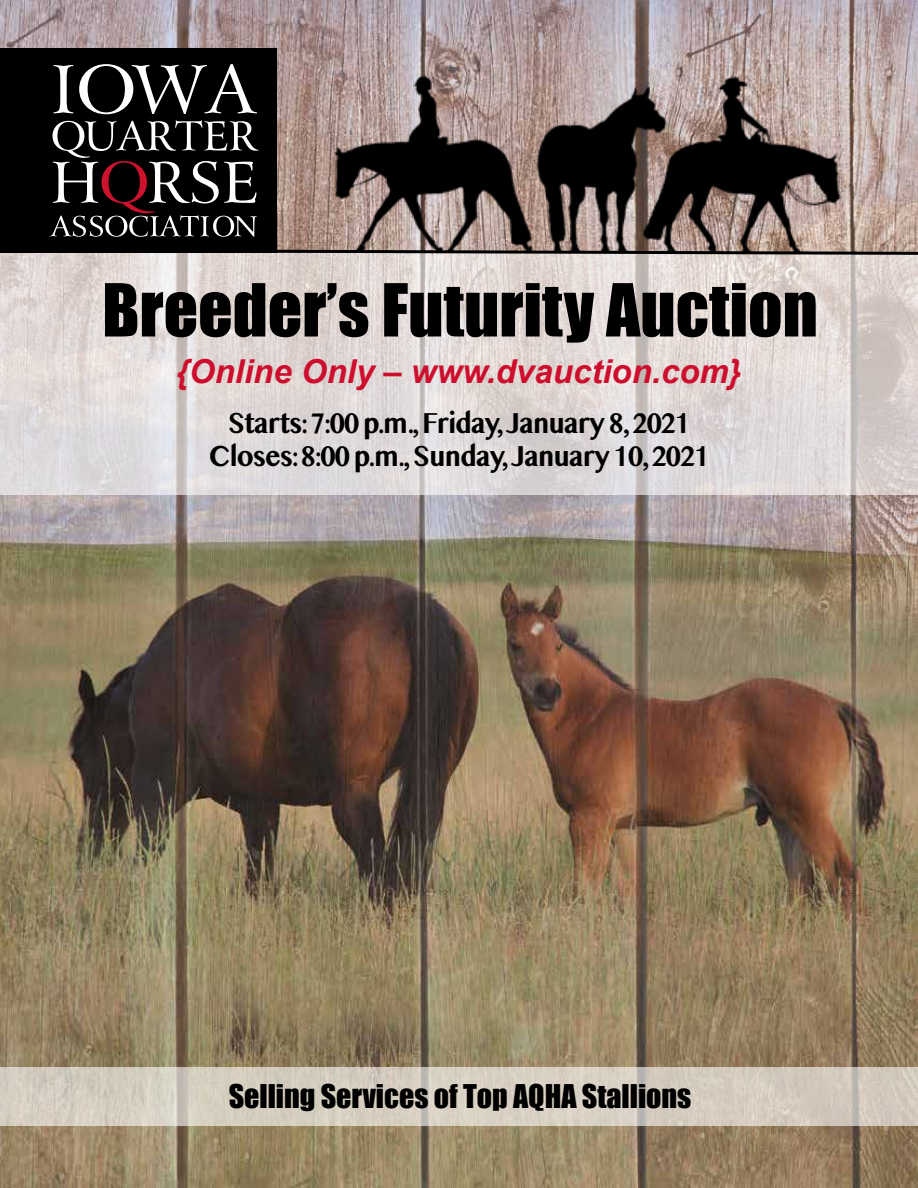
<style>
.page{position:relative;width:918px;height:1188px;background:#fff}
.page>*{position:absolute;margin:0;border:0;box-sizing:border-box;transform-origin:0 0}
.t1{font:67.5px "Impact";color:#000}
.t2{font:italic 700 33px "Arial";color:#ce0e2d}
.t3{font:700 30px/33px "Lao MN";letter-spacing:-.03em;color:#000;text-align:center;scale:.9 1}
.t4{font:30px "Impact";color:#000}
</style>
<div class="page">
<img style="left:0;top:0;width:918px;height:1188px">
<svg style="left:0;top:1067px;width:918px;height:59px;background:#d5ccbf"></svg>
<svg style="left:0;top:253px;width:918px;height:242px;background:#dfd7d6"></svg>
<div style="left:0;top:48px;width:276px;height:205px;background:#000"></div>
<svg style="left:54px;top:65px;width:19px;height:48px"></svg>
<svg style="left:50px;top:120px;width:205px;height:117px"></svg>
<svg style="left:79px;top:64px;width:176px;height:50px"></svg>
<img style="left:255px;top:33px;width:605px;height:215px">
<svg style="left:256px;top:248px;width:662px;height:8px;background:#756a66"></svg>
<h1 class="t1" style="left:102px;top:258px;width:717px">Breeder’s Futurity Auction</h1>
<p class="t2" style="left:176px;top:350px;width:567px">{Online Only – www.dvauction.com}</p>
<p class="t3" style="left:208px;top:406px;width:558px">Starts: 7:00 p.m., Friday, January 8, 2021<br>Closes: 8:00 p.m., Sunday, January 10, 2021</p>
<p class="t4" style="left:229px;top:1073px;width:464px">Selling Services of Top AQHA Stallions</p>
</div>
